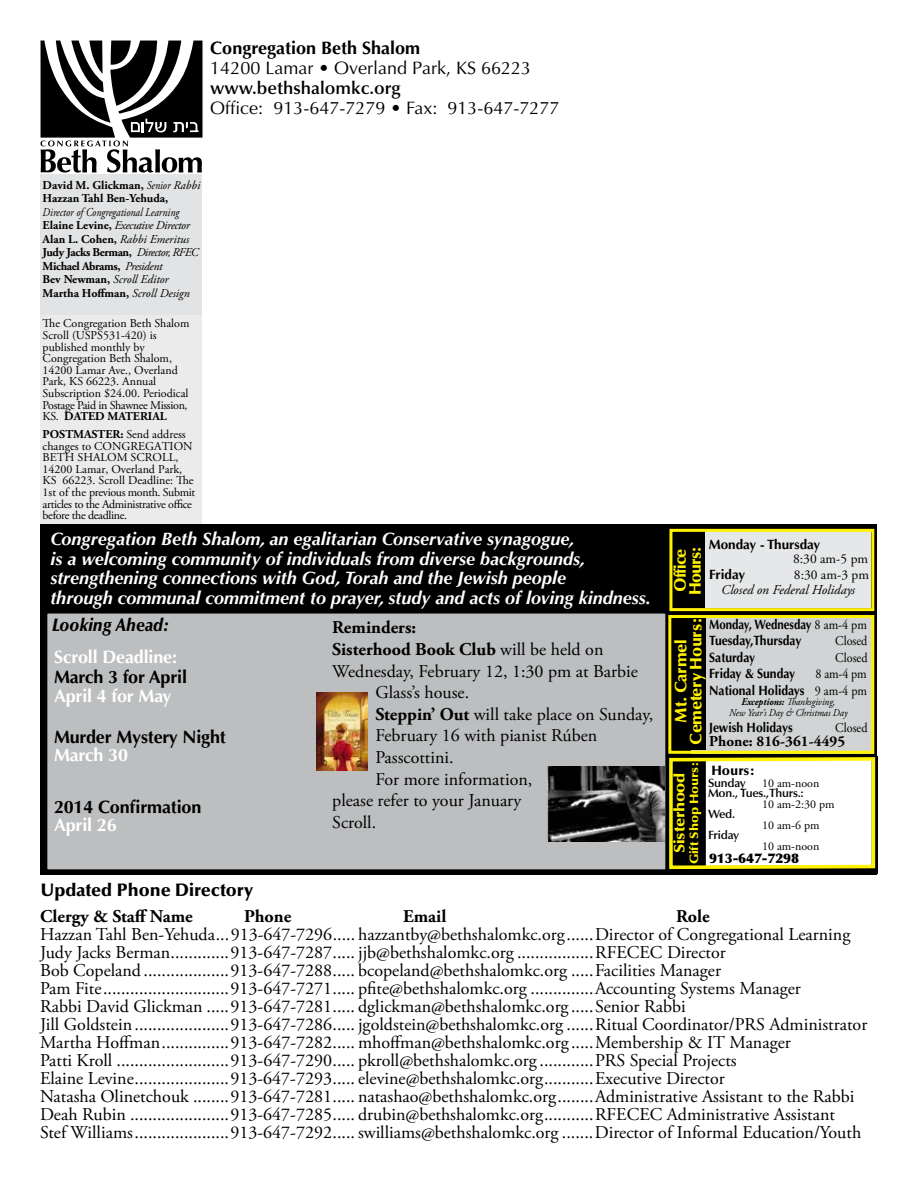
<style>
.page{position:relative;width:918px;height:1188px;background:#fff}
.page>*{position:absolute;margin:0;border:0;box-sizing:border-box;transform-origin:0 0}
.t1{font:18px/18px "Adobe Garamond Pro";color:#000}
.t2{font:italic 700 18px/19.5px "Optima LT Std";color:#fff}
.t3{font:700 18px "Optima LT Std";letter-spacing:-.01em;color:#000}
.t4{font:700 18px "Adobe Garamond Pro";color:#000}
.t5{font:18px "Optima LT Std";color:#000}
.t6{font:700 18px "Optima LT Std";letter-spacing:-.01em;color:#fff}
.t7{font:900 18px "Optima LT Std";color:#000}
.t8{font:600 18px "Optima LT Std";color:#000}
.t9{font:italic 900 18px "Optima LT Std";color:#000;scale:.9 1}
.t10{font:900 16.5px/15px "Optima LT Std";letter-spacing:-.02em;color:#fff200;text-align:center}
.t11{font:900 16.5px/15px "Optima LT Std";letter-spacing:-.06em;color:#fff200}
.t12{font:700 15px "Adobe Garamond Pro";letter-spacing:.005em;color:#000}
.t13{font:900 15px "Optima LT Std";letter-spacing:-.02em;color:#fff200;scale:1.11 1}
.t14{font:700 13.5px "Optima LT Std";color:#000;scale:.9 1}
.t15{font:700 13.5px/16.5px "Optima LT Std";color:#000;scale:.85 1}
.t16{font:13.5px "Adobe Garamond Pro";color:#000;scale:.9 1}
.t17{font:italic 13.5px "Adobe Garamond Pro";color:#000}
.t18{font:700 13.5px "Optima LT Std";color:#000}
.t19{font:13.5px "Adobe Garamond Pro";color:#000}
.t20{font:900 13.5px "Optima LT Std";letter-spacing:-.01em;color:#000}
.t21{font:900 13.5px "Optima LT Std";color:#000}
.t22{font:12px/11.7px "Adobe Garamond Pro";color:#000}
.t23{font:italic 12px/13.5px "Adobe Garamond Pro";color:#000;scale:.85 1}
.t24{font:700 12px/13.5px "Adobe Garamond Pro";color:#000}
.t25{font:600 12px "Optima LT Std";letter-spacing:-.02em;color:#000}
.t26{font:900 12px "Optima LT Std";letter-spacing:-.01em;color:#fff200;scale:1.11 1}
.t27{font:italic 10.5px/10.5px "Adobe Garamond Pro";color:#000;text-align:center;scale:.9 1}
.s1{font-weight:400;font-style:italic}
.s2{font-weight:700;font-style:normal}
.s3{font-weight:700}
.s4{font-weight:400}
.s5{font-family:"Adobe Garamond Pro";font-weight:400}
</style>
<div class="page">
<div style="left:40px;top:524px;width:838px;height:350px;background:#000"></div>
<div style="left:691px;top:617px;width:183px;height:137px;background:#d1d3d4"></div>
<svg style="left:40px;top:40px;width:162px;height:133px"></svg>
<div style="left:40px;top:314px;width:162px;height:210px;background:#ebebec"></div>
<div style="left:40px;top:174px;width:162px;height:140px;background:#e2e3e4"></div>
<div style="left:46px;top:612px;width:621px;height:259px;background:#bcbec0"></div>
<div style="left:44px;top:611px;width:624px;height:261px;border:3px solid #000"></div>
<div style="left:705px;top:531px;width:166px;height:77px;background:#e6e7e8"></div>
<div style="left:671px;top:615px;width:35px;height:135px;background:#000"></div>
<div style="left:667px;top:756px;width:211px;height:117px;background:#000"></div>
<svg style="left:667px;top:755px;width:209px;height:115px"></svg>
<div style="left:668px;top:615px;width:206px;height:139px;border:3px solid #fff200"></div>
<div style="left:669px;top:529px;width:205px;height:82px;border:3px solid #fff200"></div>
<img style="left:548px;top:767px;width:117px;height:74px">
<img style="left:317px;top:692px;width:50px;height:78px">
<p class="t3" style="left:210px;top:37px;width:211px">Congregation Beth Shalom</p>
<p class="t5" style="left:210px;top:57px;width:323px">14200 Lamar • Overland Park, KS 66223</p>
<p class="t8" style="left:210px;top:78px;width:192px">www.bethshalomkc.org</p>
<p class="t5" style="left:210px;top:98px;width:351px">Office: 913-647-7279 • Fax: 913-647-7277</p>
<p class="t24" style="left:43px;top:178px;width:159px">David M. Glickman, <span class="s1">Senior Rabbi<br></span>Hazzan Tahl Ben-Yehuda,</p>
<p class="t23" style="left:43px;top:205px;width:185px">Director of Congregational Learning<br><span class="s2">Elaine Levine,</span> Executive Director<br><span class="s2">Alan L. Cohen,</span> Rabbi Emeritus<br><span class="s2">Judy Jacks Berman,</span> Director, RFEC<br><span class="s2">Michael Abrams,</span> President<br><span class="s2">Bev Newman,</span> Scroll Editor<br><span class="s2">Martha Hoffman,</span> Scroll Design</p>
<p class="t22" style="left:43px;top:318px;width:148px">The Congregation Beth Shalom<br>Scroll (USPS531-420) is published monthly by<br>Congregation Beth Shalom,<br>14200 Lamar Ave., Overland<br>Park, KS 66223. Annual<br>Subscription $24.00. Periodical<br>Postage Paid in Shawnee Mission,<br>KS. <span class="s3">DATED MATERIAL</span></p>
<p class="t22" style="left:43px;top:429px;width:154px"><span class="s3">POSTMASTER:</span> Send address changes to CONGREGATION<br>BETH SHALOM SCROLL,<br>14200 Lamar, Overland Park,<br>KS 66223. Scroll Deadline: The<br>1st of the previous month. Submit articles to the Administrative office before the deadline.</p>
<p class="t2" style="left:50px;top:530px;width:602px">Congregation Beth Shalom, an egalitarian Conservative synagogue,<br>is a welcoming community of individuals from diverse backgrounds, strengthening connections with God, Torah and the Jewish people<br>through communal commitment to prayer, study and acts of loving kindness.</p>
<p class="t9" style="left:52px;top:614px;width:132px">Looking Ahead:</p>
<p class="t6" style="left:54px;top:647px;width:125px">Scroll Deadline:</p>
<p class="t3" style="left:54px;top:666px;width:135px">March 3 for April</p>
<p class="t6" style="left:54px;top:686px;width:119px">April 4 for May</p>
<p class="t3" style="left:54px;top:726px;width:173px">Murder Mystery Night</p>
<p class="t6" style="left:54px;top:744px;width:76px">March 30</p>
<p class="t3" style="left:54px;top:797px;width:149px">2014 Confirmation</p>
<p class="t6" style="left:54px;top:815px;width:64px">April 26</p>
<p class="t7" style="left:40px;top:879px;width:214px">Updated Phone Directory</p>
<p class="t4" style="left:332px;top:617px;width:85px">Reminders:</p>
<p class="t4" style="left:332px;top:639px;width:273px">Sisterhood Book Club <span class="s4">will be held on</span></p>
<p class="t1" style="left:332px;top:663px;width:307px">Wednesday, February 12, 1:30 pm at Barbie</p>
<p class="t1" style="left:375px;top:684px;width:95px">Glass’s house.</p>
<p class="t1" style="left:375px;top:706px;width:279px"><span class="s3">Steppin’ Out</span> will take place on Sunday,</p>
<p class="t1" style="left:375px;top:727px;width:223px">February 16 with pianist Rúben</p>
<p class="t1" style="left:375px;top:749px;width:80px">Passcottini.</p>
<p class="t1" style="left:375px;top:771px;width:158px">For more information,</p>
<p class="t1" style="left:332px;top:792px;width:191px">please refer to your January</p>
<p class="t1" style="left:332px;top:814px;width:46px">Scroll.</p>
<p class="t11" style="left:673px;top:595px;width:51px;rotate:-90deg">Office<br>Hours:</p>
<p class="t18" style="left:709px;top:537px;width:113px">Monday - Thursday</p>
<p class="t19" style="left:793px;top:551px;width:76px">8:30 am-5 pm</p>
<p class="t18" style="left:709px;top:567px;width:38px">Friday</p>
<p class="t19" style="left:794px;top:567px;width:76px">8:30 am-3 pm</p>
<p class="t17" style="left:721px;top:582px;width:135px">Closed on Federal Holidays</p>
<p class="t10" style="left:674px;top:745px;width:129px;rotate:-90deg">Mt. Carmel<br>Cemetery Hours:</p>
<p class="t15" style="left:709px;top:616px;width:187px">Monday, Wednesday <span class="s5">8 am-4 pm<br></span>Tuesday,Thursday</p>
<p class="t16" style="left:835px;top:633px;width:37px">Closed</p>
<p class="t14" style="left:709px;top:649px;width:53px">Saturday</p>
<p class="t16" style="left:835px;top:649px;width:37px">Closed</p>
<p class="t14" style="left:709px;top:666px;width:97px">Friday &amp; Sunday</p>
<p class="t16" style="left:816px;top:666px;width:59px">8 am-4 pm</p>
<p class="t14" style="left:709px;top:682px;width:177px">National Holidays <span class="s5">9 am-4 pm</span></p>
<p class="t27" style="left:729px;top:697px;width:133px"><span class="s3">Exceptions:</span> Thanksgiving,<br>New Year’s Day &amp; Christmas Day</p>
<p class="t14" style="left:709px;top:720px;width:94px">Jewish Holidays</p>
<p class="t16" style="left:835px;top:720px;width:37px">Closed</p>
<p class="t12" style="left:709px;top:732px;width:138px">Phone: 816-361-4495</p>
<p class="t13" style="left:671px;top:853px;width:74px;rotate:-90deg">Sisterhood</p>
<p class="t26" style="left:687px;top:864px;width:95px;rotate:-90deg">Gift Shop Hours:</p>
<p class="t21" style="left:711px;top:762px;width:46px">Hours:</p>
<p class="t25" style="left:708px;top:776px;width:39px">Sunday</p>
<p class="t22" style="left:762px;top:778px;width:59px">10 am-noon</p>
<p class="t25" style="left:708px;top:786px;width:97px">Mon., Tues.,Thurs.:</p>
<p class="t22" style="left:762px;top:799px;width:74px">10 am-2:30 pm</p>
<p class="t25" style="left:708px;top:807px;width:29px">Wed.</p>
<p class="t22" style="left:762px;top:820px;width:59px">10 am-6 pm</p>
<p class="t25" style="left:708px;top:828px;width:33px">Friday</p>
<p class="t22" style="left:762px;top:841px;width:59px">10 am-noon</p>
<p class="t20" style="left:709px;top:850px;width:92px">913-647-7298</p>
<p class="t4" style="left:40px;top:906px;width:154px">Clergy &amp; Staff Name</p>
<p class="t4" style="left:244px;top:906px;width:49px">Phone</p>
<p class="t4" style="left:403px;top:906px;width:45px">Email</p>
<p class="t4" style="left:676px;top:906px;width:35px">Role</p>
<p class="t1" style="left:40px;top:926px;width:829px">Hazzan Tahl Ben-Yehuda...913-647-7296..... hazzantby@bethshalomkc.org......Director of Congregational Learning Judy Jacks Berman.............913-647-7287..... jjb@bethshalomkc.org .................RFECEC Director<br>Bob Copeland ...................913-647-7288..... bcopeland@bethshalomkc.org .....Facilities Manager<br>Pam Fite............................913-647-7271..... pfite@bethshalomkc.org ..............Accounting Systems Manager<br>Rabbi David Glickman .....913-647-7281..... dglickman@bethshalomkc.org .....Senior Rabbi<br>Jill Goldstein .....................913-647-7286..... jgoldstein@bethshalomkc.org ......Ritual Coordinator/PRS Administrator Martha Hoffman...............913-647-7282..... mhoffman@bethshalomkc.org .....Membership &amp; IT Manager<br>Patti Kroll .........................913-647-7290..... pkroll@bethshalomkc.org ............PRS Special Projects<br>Elaine Levine.....................913-647-7293..... elevine@bethshalomkc.org...........Executive Director<br>Natasha Olinetchouk ........913-647-7281..... natashao@bethshalomkc.org........Administrative Assistant to the Rabbi Deah Rubin ......................913-647-7285..... drubin@bethshalomkc.org...........RFECEC Administrative Assistant<br>Stef Williams.....................913-647-7292..... swilliams@bethshalomkc.org .......Director of Informal Education/Youth</p>
</div>
